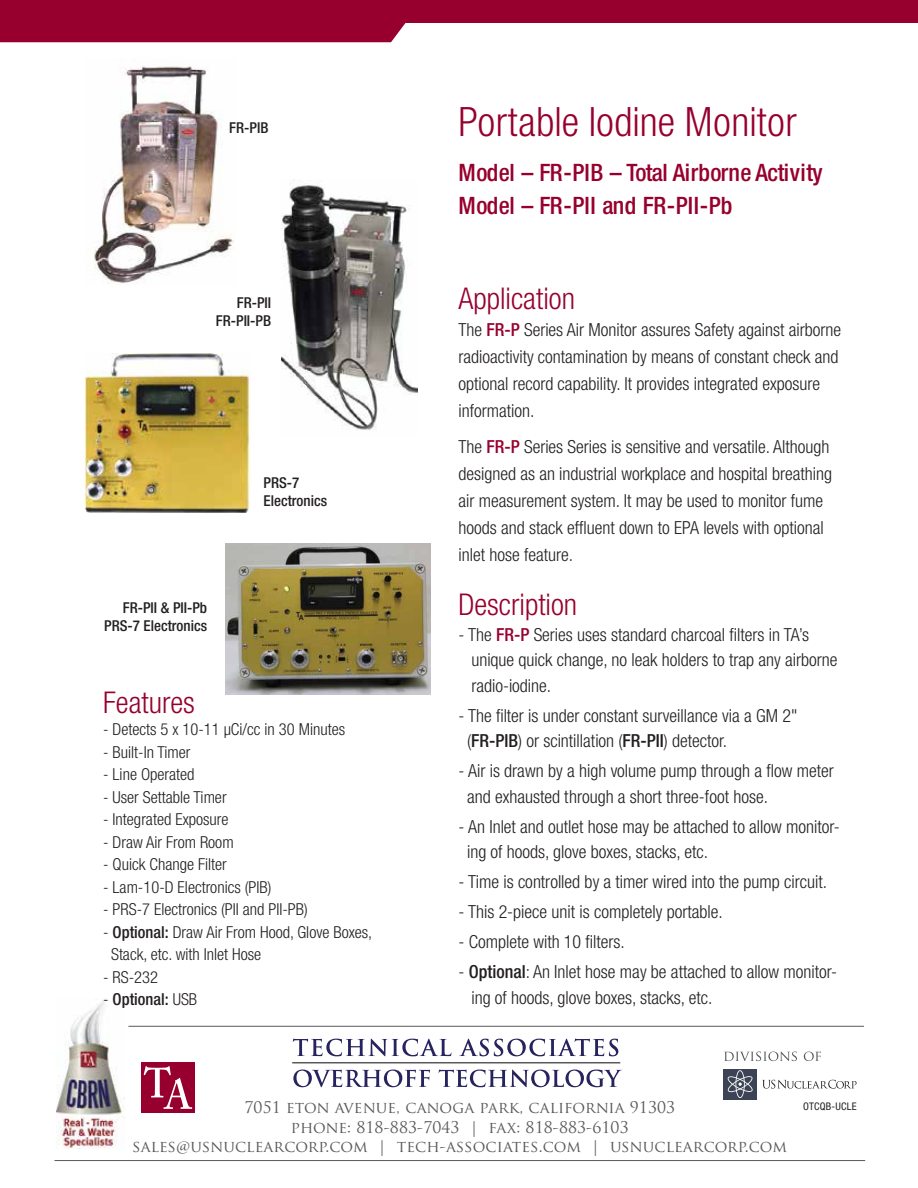
<style>
.page{position:relative;width:918px;height:1188px;background:#fff}
.page>*{position:absolute;margin:0;border:0;box-sizing:border-box;transform-origin:0 0}
.t1{font:300 condensed 40.5px "Helvetica Neue";letter-spacing:.01em;color:#97002e}
.t2{font:300 condensed 30px "Helvetica Neue";color:#97002e}
.t3{font:500 condensed 24px/33px "Helvetica Neue";color:#97002e}
.t4{font:300 condensed 18px/27px "Helvetica Neue";color:#231f20}
.t5{font:300 condensed 16.5px/22.5px "Helvetica Neue";color:#231f20}
.t6{font:500 condensed 16.5px "Helvetica Neue";color:#231f20}
.t7{font:15.75px/19.5px "Trajan Pro";letter-spacing:.005em;color:#58595b;text-align:center}
.t8{font:500 condensed 15px/18px "Helvetica Neue";color:#231f20;text-align:right}
.t9{font:condensed 10.5px "Helvetica Neue";letter-spacing:.02em;color:#231f20}
.s1{font-weight:500}
.s2{font-weight:300}
.s3{font-weight:500;color:#97002e}
</style>
<div class="page">
<img style="left:94px;top:66px;width:140px;height:218px">
<img style="left:282px;top:183px;width:135px;height:248px">
<img style="left:85px;top:354px;width:165px;height:159px">
<div style="left:723px;top:1069px;width:34px;height:30px;background:#3b4355"></div>
<svg style="left:727px;top:1070px;width:26px;height:28px"></svg>
<div style="left:0;top:23px;width:406px;height:19px;background:#97002e"></div>
<div style="left:0;top:0;width:918px;height:23px;background:#97002e"></div>
<hr style="left:54px;top:1160px;width:811px;height:1px;background:#58595b">
<img style="left:57px;top:1000px;width:67px;height:149px">
<svg style="left:293px;top:1039px;width:158px;height:17px"></svg>
<svg style="left:459px;top:1039px;width:159px;height:17px"></svg>
<svg style="left:293px;top:1070px;width:137px;height:17px"></svg>
<svg style="left:439px;top:1070px;width:183px;height:17px"></svg>
<hr style="left:292px;top:1062px;width:328px;height:1px;background:#58595b">
<hr style="left:128px;top:1026px;width:736px;height:1px;background:#58595b">
<div style="left:141px;top:1062px;width:54px;height:51px;background:#97002e"></div>
<svg style="left:144px;top:1066px;width:48px;height:43px"></svg>
<svg style="left:724px;top:1052px;width:73px;height:9px"></svg>
<svg style="left:804px;top:1052px;width:17px;height:9px"></svg>
<svg style="left:762px;top:1080px;width:95px;height:9px"></svg>
<img style="left:226px;top:544px;width:205px;height:151px">
<p class="t8" style="left:229px;top:119px;width:41px">FR-PIB</p>
<p class="t8" style="left:216px;top:294px;width:57px">FR-PII<br>FR-PII-PB</p>
<p class="t8" style="left:104px;top:598px;width:105px">FR-PII &amp; PII-Pb<br>PRS-7 Electronics</p>
<p class="t8" style="left:264px;top:474px;width:65px;text-align:left">PRS-7<br>Electronics</p>
<h2 class="t2" style="left:103px;top:685px;width:93px">Features</h2>
<p class="t5" style="left:103px;top:718px;width:243px">- Detects 5 x 10-11 µCi/cc in 30 Minutes</p>
<p class="t5" style="left:103px;top:741px;width:89px">- Built-In Timer</p>
<p class="t5" style="left:103px;top:763px;width:93px">- Line Operated</p>
<p class="t5" style="left:103px;top:786px;width:125px">- User Settable Timer</p>
<p class="t5" style="left:103px;top:808px;width:127px">- Integrated Exposure</p>
<p class="t5" style="left:103px;top:831px;width:132px">- Draw Air From Room</p>
<p class="t5" style="left:103px;top:853px;width:125px">- Quick Change Filter</p>
<p class="t5" style="left:103px;top:876px;width:170px">- Lam-10-D Electronics (PIB)</p>
<p class="t5" style="left:103px;top:898px;width:206px">- PRS-7 Electronics (PII and PII-PB)</p>
<p class="t5" style="left:111px;top:921px;width:263px;text-indent:-8px">- <span class="s1">Optional:</span> Draw Air From Hood, Glove Boxes,<br>Stack, etc. with Inlet Hose</p>
<p class="t5" style="left:103px;top:966px;width:56px">- RS-232</p>
<p class="t6" style="left:103px;top:990px;width:96px"><span class="s2">-</span> Optional: <span class="s2">USB</span></p>
<h1 class="t1" style="left:458px;top:98px;width:340px">Portable Iodine Monitor</h1>
<h3 class="t3" style="left:458px;top:155px;width:366px">Model – FR-PIB – Total Airborne Activity<br>Model – FR-PII and FR-PII-Pb</h3>
<h2 class="t2" style="left:458px;top:282px;width:118px">Application</h2>
<p class="t4" style="left:458px;top:316px;width:384px">The <span class="s3">FR-P</span> Series Air Monitor assures Safety against airborne radioactivity contamination by means of constant check and optional record capability. It provides integrated exposure information.</p>
<p class="t4" style="left:458px;top:433px;width:375px">The <span class="s3">FR-P</span> Series Series is sensitive and versatile. Although designed as an industrial workplace and hospital breathing air measurement system. It may be used to monitor fume hoods and stack effluent down to EPA levels with optional inlet hose feature.</p>
<h2 class="t2" style="left:458px;top:588px;width:120px">Description</h2>
<p class="t4" style="left:471px;top:622px;width:368px;line-height:25.5px;text-indent:-13px">- The <span class="s3">FR-P</span> Series uses standard charcoal filters in TA’s unique quick change, no leak holders to trap any airborne radio-iodine.</p>
<p class="t4" style="left:467px;top:703px;width:332px;line-height:25.5px;text-indent:-9px">- The filter is under constant surveillance via a GM 2" (<span class="s1">FR-PIB</span>) or scintillation (<span class="s1">FR-PII</span>) detector.</p>
<p class="t4" style="left:467px;top:758px;width:368px;line-height:25.5px;text-indent:-9px">- Air is drawn by a high volume pump through a flow meter and exhausted through a short three-foot hose.</p>
<p class="t4" style="left:467px;top:814px;width:374px;line-height:25.5px;text-indent:-9px">- An Inlet and outlet hose may be attached to allow monitor&shy;ing of hoods, glove boxes, stacks, etc.</p>
<p class="t4" style="left:458px;top:868px;width:370px">- Time is controlled by a timer wired into the pump circuit.</p>
<p class="t4" style="left:458px;top:898px;width:266px">- This 2-piece unit is completely portable.</p>
<p class="t4" style="left:458px;top:928px;width:168px">- Complete with 10 filters.</p>
<p class="t4" style="left:471px;top:959px;width:367px;line-height:25.5px;text-indent:-13px">- <span class="s1">Optional</span>: An Inlet hose may be attached to allow monitor&shy;ing of hoods, glove boxes, stacks, etc.</p>
<p class="t7" style="left:245px;top:1098px;width:432px">7051 ETON AVENUE, CANOGA PARK, CALIFORNIA 91303</p>
<p class="t9" style="left:803px;top:1100px;width:55px">OTCQB-UCLE</p>
<p class="t7" style="left:132px;top:1117px;width:656px">PHONE: 818-883-7043 | FAX: 818-883-6103<br>SALES@USNUCLEARCORP.COM | TECH-ASSOCIATES.COM | USNUCLEARCORP.COM</p>
</div>
